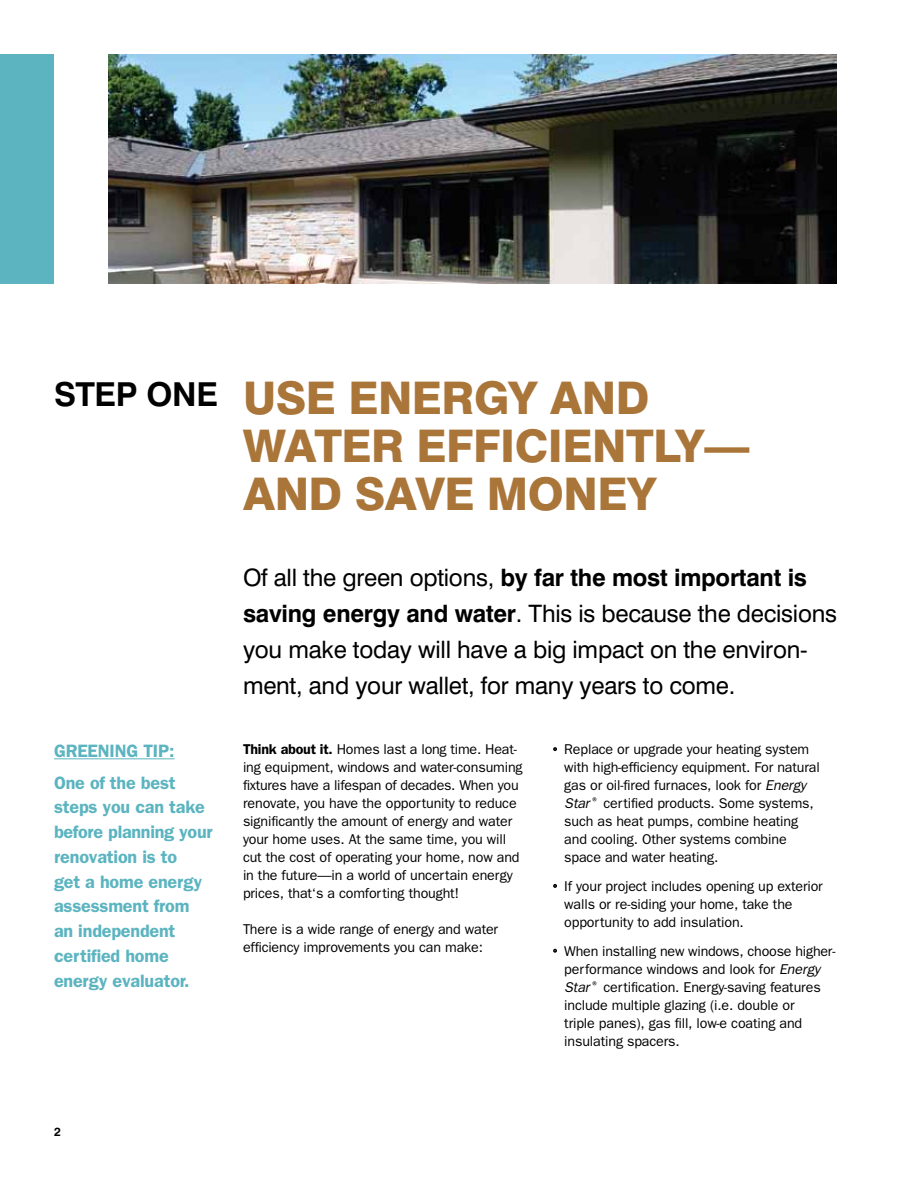
<style>
.page{position:relative;width:918px;height:1188px;background:#fff}
.page>*{position:absolute;margin:0;border:0;box-sizing:border-box;transform-origin:0 0}
.t1{font:800 45px/48px "Swiss 721 BT";letter-spacing:-.01em;color:#aa7539}
.t2{font:700 33px "Swiss 721 BT";color:#000}
.t3{font:24px/36px "Swiss 721 BT";letter-spacing:-.01em;color:#000}
.t4{font:600 18px/24.8px "Franklin Gothic";letter-spacing:-.01em;color:#5bb4c0}
.t5{font:14.25px/18px "Franklin Gothic";letter-spacing:-.01em;color:#000}
.t6{font:700 12px "Swiss 721 BT";color:#000}
.s1{font-weight:700}
.s2{font-weight:600}
.s3{font-style:italic}
</style>
<div class="page">
<img style="left:108px;top:54px;width:729px;height:230px">
<div style="left:0;top:54px;width:54px;height:230px;background:#5bb4c0"></div>
<svg style="left:553px;top:747px;width:4px;height:4px"></svg>
<svg style="left:553px;top:884px;width:4px;height:4px"></svg>
<svg style="left:553px;top:949px;width:4px;height:4px"></svg>
<hr style="left:54px;top:758px;width:121px;height:1px;background:#5bb4c0">
<h2 class="t2" style="left:54px;top:374px;width:21px">STE</h2>
<h2 class="t2" style="left:116px;top:374px;width:55px">P ONE</h2>
<p class="t4" style="left:54px;top:735px;width:123px;line-height:31.5px">GREENING TIP:<br>One of the best</p>
<p class="t4" style="left:54px;top:795px;width:160px">steps you can take before planning your renovation is to<br>get a home energy assessment from an independent certified home energy evaluator.</p>
<h1 class="t1" style="left:243px;top:374px;width:508px">USE ENERGY AND<br>WATER EFFICIENTLY—<br>AND SAVE MONEY</h1>
<h3 class="t3" style="left:243px;top:560px;width:596px">Of all the green options, <span class="s1">by far the most important is saving energy and water</span>. This is because the decisions you make today will have a big impact on the environ&shy;ment, and your wallet, for many years to come.</h3>
<p class="t5" style="left:243px;top:740px;width:281px"><span class="s2">Think about it.</span> Homes last a long time. Heat&shy;ing equipment, windows and water-consuming fixtures have a lifespan of decades. When you renovate, you have the opportunity to reduce significantly the amount of energy and water your home uses. At the same time, you will cut the cost of operating your home, now and in the future—in a world of uncertain energy prices, that‘s a comforting thought!</p>
<p class="t5" style="left:243px;top:920px;width:257px">There is a wide range of energy and water efficiency improvements you can make:</p>
<p class="t5" style="left:564px;top:740px;width:257px">Replace or upgrade your heating system with high-efficiency equipment. For natural gas or oil-fired furnaces, look for <span class="s3">Energy Star</span> <sup>®</sup> certified products. Some systems, such as heat pumps, combine heating and cooling. Other systems combine space and water heating.</p>
<p class="t5" style="left:564px;top:877px;width:260px">If your project includes opening up exterior walls or re-siding your home, take the opportunity to add insulation.</p>
<p class="t5" style="left:564px;top:942px;width:273px">When installing new windows, choose higher&shy;performance windows and look for <span class="s3">Energy Star</span> <sup>®</sup> certification. Energy-saving features include multiple glazing (i.e. double or<br>triple panes), gas fill, low-e coating and insulating spacers.</p>
<p class="t6" style="left:54px;top:1124px;width:8px">2</p>
</div>
